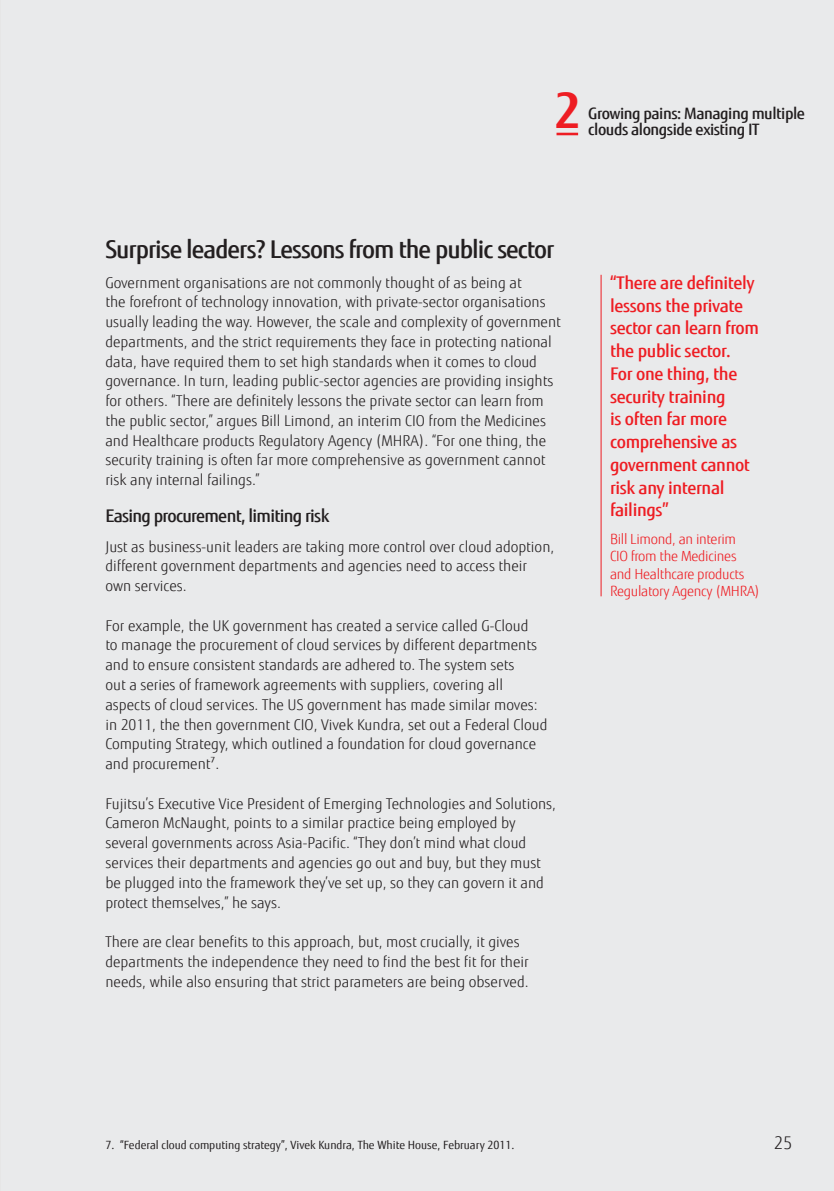
<style>
.page{position:relative;width:834px;height:1191px;background:#fff}
.page>*{position:absolute;margin:0;border:0;box-sizing:border-box;transform-origin:0 0}
.t1{font:700 49px "Fujitsu Sans";color:#ee1d23}
.t2{font:500 24.5px "Fujitsu Sans";letter-spacing:-.04em;color:#231f20}
.t3{font:500 17.5px/22.8px "Fujitsu Sans";letter-spacing:-.02em;color:#ee1d23}
.t4{font:500 17.5px "Fujitsu Sans";letter-spacing:-.04em;color:#231f20}
.t5{font:300 17.5px "Fujitsu Sans";color:#231f20}
.t6{font:500 15.75px/15.8px "Fujitsu Sans";letter-spacing:-.03em;color:#231f20}
.t7{font:300 14.88px/19.8px "Fujitsu Sans";color:#231f20}
.t8{font:300 14px/17.5px "Fujitsu Sans";letter-spacing:-.02em;color:#ee1d23}
.t9{font:11.38px "Fujitsu Sans";color:#231f20}
</style>
<div class="page">
<div style="left:0;top:0;width:833px;height:1191px;background:#e9eaeb"></div>
<hr style="left:600px;top:275px;width:1px;height:321px;background:#ee1d23">
<hr style="left:556px;top:133px;width:22px;height:2px;background:#ee1d23">
<hr style="left:0;top:0;width:1px;height:1191px;background:#bcaca0">
<h1 class="t1" style="left:555px;top:79px;width:27px">2</h1>
<p class="t6" style="left:588px;top:106px;width:218px">Growing pains: Managing multiple clouds alongside existing IT</p>
<h2 class="t2" style="left:105px;top:234px;width:450px">Surprise leaders? Lessons from the public sector</h2>
<p class="t7" style="left:105px;top:272px;width:457px">Government organisations are not commonly thought of as being at<br>the forefront of technology innovation, with private-sector organisations usually leading the way. However, the scale and complexity of government departments, and the strict requirements they face in protecting national data, have required them to set high standards when it comes to cloud governance. In turn, leading public-sector agencies are providing insights for others. “There are definitely lessons the private sector can learn from the public sector,” argues Bill Limond, an interim CIO from the Medicines and Healthcare products Regulatory Agency (MHRA). “For one thing, the security training is often far more comprehensive as government cannot risk any internal failings.”</p>
<p class="t4" style="left:105px;top:505px;width:225px">Easing procurement, limiting risk</p>
<p class="t7" style="left:105px;top:536px;width:450px">Just as business-unit leaders are taking more control over cloud adoption, different government departments and agencies need to access their own services.</p>
<p class="t7" style="left:105px;top:615px;width:443px">For example, the UK government has created a service called G-Cloud<br>to manage the procurement of cloud services by different departments and to ensure consistent standards are adhered to. The system sets<br>out a series of framework agreements with suppliers, covering all aspects of cloud services. The US government has made similar moves: in 2011, the then government CIO, Vivek Kundra, set out a Federal Cloud Computing Strategy, which outlined a foundation for cloud governance and procurement7.</p>
<p class="t7" style="left:105px;top:793px;width:452px">Fujitsu’s Executive Vice President of Emerging Technologies and Solutions, Cameron McNaught, points to a similar practice being employed by several governments across Asia-Pacific. “They don’t mind what cloud services their departments and agencies go out and buy, but they must be plugged into the framework they’ve set up, so they can govern it and protect themselves,” he says.</p>
<p class="t7" style="left:105px;top:932px;width:425px">There are clear benefits to this approach, but, most crucially, it gives departments the independence they need to find the best fit for their needs, while also ensuring that strict parameters are being observed.</p>
<p class="t3" style="left:610px;top:271px;width:150px">“There are definitely lessons the private sector can learn from the public sector.<br>For one thing, the security training<br>is often far more comprehensive as government cannot risk any internal failings”</p>
<p class="t8" style="left:610px;top:530px;width:151px">Bill Limond, an interim<br>CIO from the Medicines and Healthcare products<br>Regulatory Agency (MHRA)</p>
<p class="t9" style="left:105px;top:1138px;width:410px">7. “Federal cloud computing strategy”, Vivek Kundra, The White House, February 2011.</p>
<p class="t5" style="left:773px;top:1132px;width:20px">25</p>
</div>
